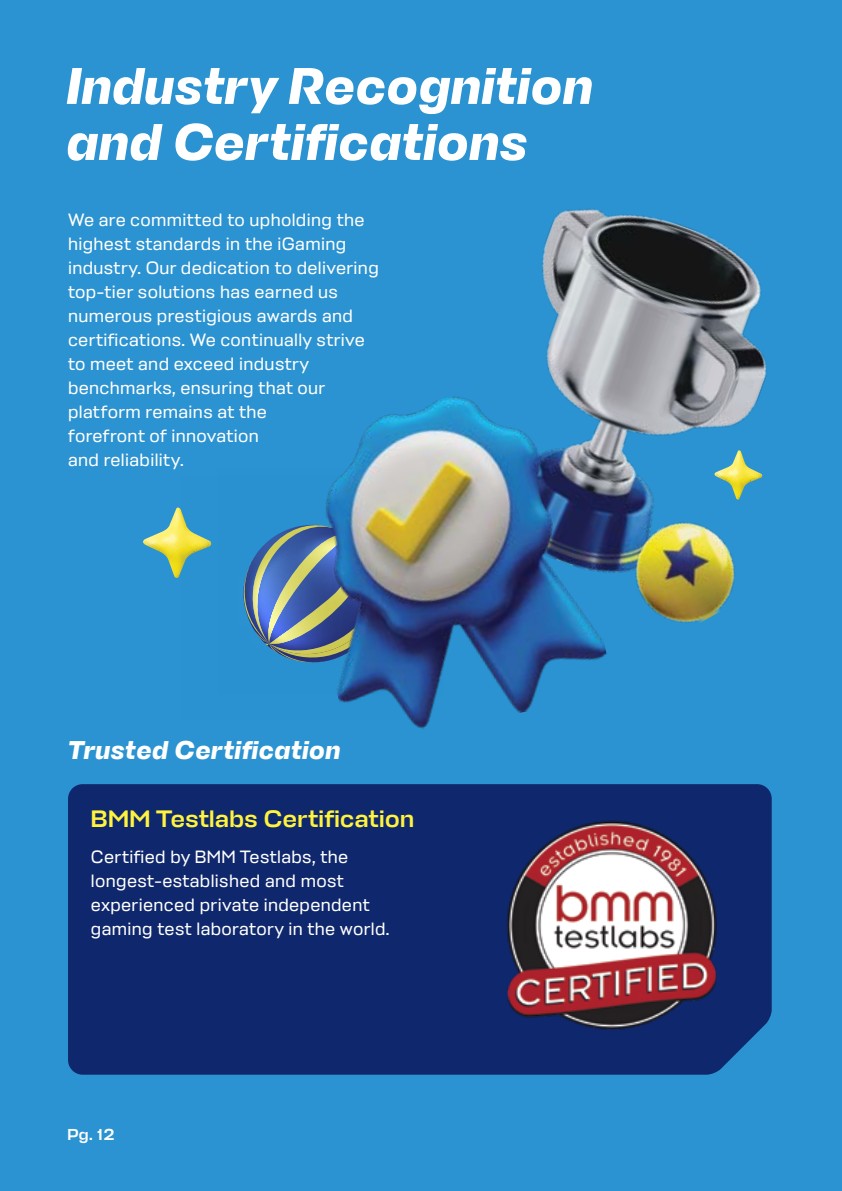
<style>
.page{position:relative;width:842px;height:1191px;background:#2b93d1}
.page>*{position:absolute;margin:0;border:0;box-sizing:border-box;transform-origin:0 0}
.t1{font:italic 700 52px/56px "Stapel";letter-spacing:.02em;color:#fff}
.t2{font:italic 700 26px "Stapel";letter-spacing:.03em;color:#fff}
.t3{font:500 24px "Stapel";letter-spacing:.02em;color:#fff33e}
.t4{font:18px/24px "Stapel Text";letter-spacing:.02em;color:#fff}
.t5{font:500 16px "Stapel";color:#fff}
</style>
<div class="page">
<img style="left:243px;top:534px;width:36px;height:120px">
<div style="left:68px;top:784px;width:704px;height:290px;background:#0f276c"></div>
<img style="left:502px;top:819px;width:218px;height:212px">
<img style="left:542px;top:209px;width:225px;height:295px">
<img style="left:279px;top:376px;width:336px;height:353px">
<img style="left:615px;top:504px;width:120px;height:119px">
<svg style="left:143px;top:507px;width:68px;height:71px"></svg>
<svg style="left:714px;top:450px;width:48px;height:49px"></svg>
<h1 class="t1" style="left:67px;top:59px;width:527px">Industry Recognition and Certifications</h1>
<p class="t4" style="left:68px;top:208px;width:312px">We are committed to upholding the highest standards in the iGaming industry. Our dedication to delivering top-tier solutions has earned us numerous prestigious awards and certifications. We continually strive to meet and exceed industry benchmarks, ensuring that our platform remains at the<br>forefront of innovation<br>and reliability.</p>
<h2 class="t2" style="left:68px;top:734px;width:274px">Trusted Certification</h2>
<h3 class="t3" style="left:91px;top:804px;width:325px">BMM Testlabs Certification</h3>
<p class="t4" style="left:91px;top:845px;width:300px">Certified by BMM Testlabs, the longest-established and most experienced private independent gaming test laboratory in the world.</p>
<p class="t5" style="left:68px;top:1125px;width:49px">Pg. 12</p>
</div>
